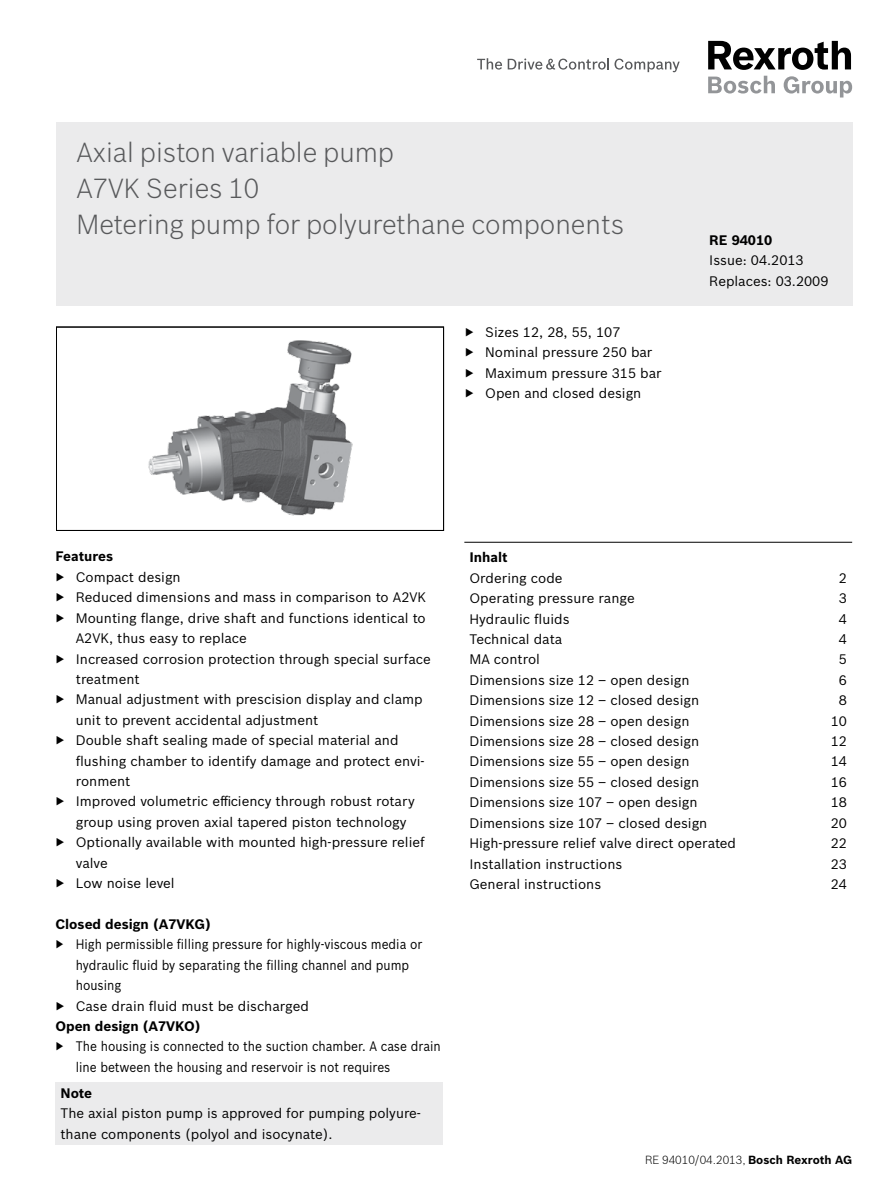
<style>
.page{position:relative;width:893px;height:1191px;background:#fff}
.page>*{position:absolute;margin:0;border:0;box-sizing:border-box;transform-origin:0 0}
.t1{font:300 27px/35.7px "Bosch Sans";color:#58595b}
.t2{font:13.5px/20.4px "Bosch Sans";color:#000}
.t3{font:13.5px/20.4px "Bosch Sans";color:#000;scale:.9 1}
.t4{font:700 13.5px "Bosch Sans";color:#000}
.t5{font:300 11.55px "Bosch Sans";color:#000}
.s1{font-weight:700}
</style>
<div class="page">
<svg style="left:508px;top:58px;width:172px;height:14px"></svg>
<svg style="left:477px;top:58px;width:25px;height:12px"></svg>
<svg style="left:708px;top:76px;width:67px;height:17px"></svg>
<svg style="left:784px;top:76px;width:68px;height:21px"></svg>
<svg style="left:708px;top:41px;width:143px;height:29px"></svg>
<img style="left:148px;top:340px;width:205px;height:176px">
<div style="left:56px;top:327px;width:388px;height:204px;border:1px solid #000"></div>
<div style="left:55px;top:1082px;width:388px;height:62px;background:#ebebec"></div>
<div style="left:56px;top:122px;width:796px;height:184px;background:#ebebec"></div>
<hr style="left:464px;top:542px;width:388px;height:1px;background:#000">
<h1 class="t1" style="left:77px;top:133px;width:549px">Axial piston variable pump<br>A7VK Series 10<br>Metering pump for polyurethane components</h1>
<p class="t2" style="left:465px;top:321px;width:198px">▶ Sizes 12, 28, 55, 107<br>▶ Nominal pressure 250 bar ▶ Maximum pressure 315 bar ▶ Open and closed design</p>
<p class="t4" style="left:709px;top:230px;width:65px">RE 94010</p>
<p class="t2" style="left:709px;top:249px;width:121px">Issue: 04.2013<br>Replaces: 03.2009</p>
<p class="t4" style="left:55px;top:546px;width:59px">Features</p>
<p class="t2" style="left:55px;top:566px;width:127px">▶ Compact design</p>
<p class="t2" style="left:55px;top:586px;width:372px">▶ Reduced dimensions and mass in comparison to A2VK</p>
<p class="t2" style="left:55px;top:606px;width:372px">▶ Mounting flange, drive shaft and functions identical to</p>
<p class="t2" style="left:76px;top:627px;width:173px">A2VK, thus easy to replace</p>
<p class="t2" style="left:55px;top:647px;width:377px">▶ Increased corrosion protection through special surface</p>
<p class="t2" style="left:76px;top:668px;width:65px">treatment</p>
<p class="t2" style="left:55px;top:688px;width:369px">▶ Manual adjustment with prescision display and clamp</p>
<p class="t2" style="left:76px;top:709px;width:244px">unit to prevent accidental adjustment</p>
<p class="t2" style="left:55px;top:729px;width:345px">▶ Double shaft sealing made of special material and</p>
<p class="t2" style="left:76px;top:749px;width:350px">flushing chamber to identify damage and protect envi-</p>
<p class="t2" style="left:76px;top:770px;width:56px">ronment</p>
<p class="t2" style="left:55px;top:790px;width:361px">▶ Improved volumetric efficiency through robust rotary</p>
<p class="t2" style="left:76px;top:811px;width:332px">group using proven axial tapered piston technology</p>
<p class="t2" style="left:55px;top:831px;width:371px">▶ Optionally available with mounted high-pressure relief</p>
<p class="t2" style="left:76px;top:851px;width:33px">valve</p>
<p class="t2" style="left:55px;top:872px;width:121px">▶ Low noise level</p>
<p class="t4" style="left:55px;top:914px;width:157px">Closed design (A7VKG)</p>
<p class="t3" style="left:55px;top:933px;width:409px">▶ High permissible filling pressure for highly-viscous media or</p>
<p class="t3" style="left:76px;top:953px;width:372px">hydraulic fluid by separating the filling channel and pump</p>
<p class="t3" style="left:76px;top:974px;width:52px">housing</p>
<p class="t2" style="left:55px;top:994px;width:255px">▶ Case drain fluid must be discharged</p>
<p class="t4" style="left:55px;top:1016px;width:147px">Open design (A7VKO)</p>
<p class="t3" style="left:76px;top:1035px;width:407px;text-indent:-20px">▶ The housing is connected to the suction chamber. A case drain line between the housing and reservoir is not requires</p>
<p class="t4" style="left:60px;top:1083px;width:33px">Note</p>
<p class="t2" style="left:60px;top:1102px;width:362px">The axial piston pump is approved for pumping polyure&shy;thane components (polyol and isocynate).</p>
<p class="t4" style="left:469px;top:547px;width:40px">Inhalt</p>
<p class="t2" style="left:469px;top:566px;width:95px">Ordering code</p>
<p class="t2" style="left:839px;top:566px;width:10px">2</p>
<p class="t2" style="left:469px;top:587px;width:167px">Operating pressure range</p>
<p class="t2" style="left:839px;top:587px;width:10px">3</p>
<p class="t2" style="left:469px;top:607px;width:102px">Hydraulic fluids</p>
<p class="t2" style="left:839px;top:607px;width:10px">4</p>
<p class="t2" style="left:469px;top:628px;width:94px">Technical data</p>
<p class="t2" style="left:839px;top:628px;width:10px">4</p>
<p class="t2" style="left:469px;top:648px;width:72px">MA control</p>
<p class="t2" style="left:839px;top:648px;width:10px">5</p>
<p class="t2" style="left:469px;top:669px;width:221px">Dimensions size 12 – open design</p>
<p class="t2" style="left:839px;top:669px;width:10px">6</p>
<p class="t2" style="left:469px;top:689px;width:231px">Dimensions size 12 – closed design</p>
<p class="t2" style="left:839px;top:689px;width:10px">8</p>
<p class="t2" style="left:469px;top:709px;width:221px">Dimensions size 28 – open design</p>
<p class="t2" style="left:831px;top:709px;width:18px">10</p>
<p class="t2" style="left:469px;top:730px;width:231px">Dimensions size 28 – closed design</p>
<p class="t2" style="left:831px;top:730px;width:18px">12</p>
<p class="t2" style="left:469px;top:750px;width:221px">Dimensions size 55 – open design</p>
<p class="t2" style="left:831px;top:750px;width:18px">14</p>
<p class="t2" style="left:469px;top:771px;width:231px">Dimensions size 55 – closed design</p>
<p class="t2" style="left:831px;top:771px;width:18px">16</p>
<p class="t2" style="left:469px;top:791px;width:230px">Dimensions size 107 – open design</p>
<p class="t2" style="left:831px;top:791px;width:18px">18</p>
<p class="t2" style="left:469px;top:811px;width:239px">Dimensions size 107 – closed design</p>
<p class="t2" style="left:831px;top:811px;width:18px">20</p>
<p class="t2" style="left:469px;top:832px;width:268px">High-pressure relief valve direct operated</p>
<p class="t2" style="left:831px;top:832px;width:18px">22</p>
<p class="t2" style="left:469px;top:852px;width:154px">Installation instructions</p>
<p class="t2" style="left:831px;top:852px;width:18px">23</p>
<p class="t2" style="left:469px;top:873px;width:133px">General instructions</p>
<p class="t2" style="left:831px;top:873px;width:18px">24</p>
<p class="t5" style="left:645px;top:1151px;width:209px">RE 94010/04.2013, <span class="s1">Bosch Rexroth AG</span></p>
</div>
